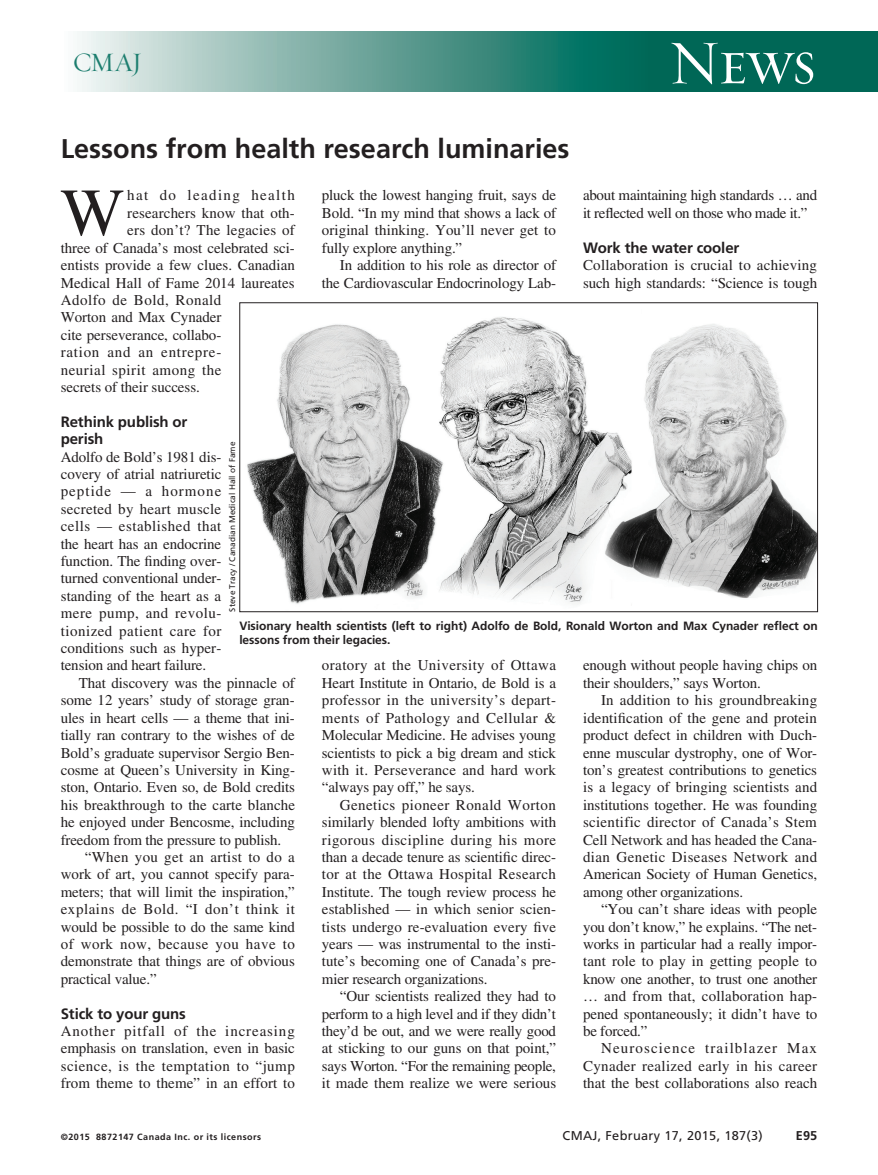
<style>
.page{position:relative;width:878px;height:1175px;background:#fff}
.page>*{position:absolute;margin:0;border:0;box-sizing:border-box;transform-origin:0 0}
.DC{font:67.5px "Times LT Std";color:#231f20}
.t1{font:63px "Requiem Display HTF Small Caps";color:#fff}
.T18{font:700 27px "Frutiger LT Std";color:#231f20}
.t2{font:27px "Requiem Display HTF Roman";color:#1d7e6f}
.PJ{font:15px/17.4px "Times LT Std";letter-spacing:-.01em;color:#231f20;text-align:justify}
.DC-2{font:15px "Times LT Std";letter-spacing:.005em;color:#231f20}
.PJ-2{font:15px/17.4px "Times LT Std";letter-spacing:.015em;color:#231f20}
.H1-News{font:700 15px/17.4px "Frutiger LT Std";letter-spacing:-.01em;color:#231f20}
.DC-3{font:15px "Times LT Std";letter-spacing:.035em;color:#231f20}
.DC-4{font:15px "Times LT Std";letter-spacing:.05em;color:#231f20}
.DC-5{font:15px "Times LT Std";letter-spacing:.09em;color:#231f20}
.t3{font:12.75px "Frutiger LT Std";letter-spacing:.025em;color:#231f20}
.t4{font:700 12.75px "Frutiger LT Std";color:#231f20}
.FIG{font:700 12px/14.2px "Frutiger LT Std";letter-spacing:-.005em;color:#231f20}
.t5{font:700 9px "Frutiger LT Std";letter-spacing:.05em;color:#231f20}
.PC{font:8.25px "Frutiger LT Std";color:#231f20}
</style>
<div class="page">
<div style="left:618px;top:32px;width:260px;height:60px;background:#006756"></div>
<div style="left:61px;top:32px;width:586px;height:60px;background:linear-gradient(to right,#f6f4f3,#00614f)"></div>
<img style="left:247px;top:317px;width:569px;height:287px">
<h3 class="t2" style="left:73px;top:46px;width:71px">CMAJ</h3>
<p class="T18" style="left:61px;top:133px;width:510px">Lessons from health research luminaries</p>
<h2 class="t1" style="left:668px;top:26px;width:150px">News</h2>
<p class="DC" style="left:60px;top:175px;width:65px">W</p>
<p class="DC-5" style="left:127px;top:187px;width:169px">hat do leading health</p>
<p class="PJ" style="left:322px;top:187px;width:236px">pluck the lowest hanging fruit, says de Bold. “In my mind that shows a lack of original thinking. You’ll never get to fully explore anything.”</p>
<p class="PJ" style="left:322px;top:256px;width:235px;text-align:right">In addition to his role as director of the Cardiovascular Endocrinology Lab-</p>
<p class="PJ" style="left:583px;top:187px;width:235px">about maintaining high standards … and it reflected well on those who made it.”</p>
<p class="H1-News" style="left:583px;top:239px;width:158px">Work the water cooler</p>
<p class="PJ-2" style="left:583px;top:256px;width:235px">Collaboration is crucial to achieving such high standards: “Science is tough</p>
<p class="DC-2" style="left:127px;top:204px;width:169px">researchers know that oth-</p>
<p class="DC-2" style="left:127px;top:222px;width:169px">ers don’t? The legacies of</p>
<p class="DC-2" style="left:61px;top:239px;width:236px">three of Canada’s most celebrated sci-</p>
<p class="DC-2" style="left:61px;top:257px;width:235px">entists provide a few clues. Canadian</p>
<p class="DC-2" style="left:61px;top:274px;width:235px">Medical Hall of Fame 2014 laureates</p>
<p class="DC-3" style="left:61px;top:291px;width:162px">Adolfo de Bold, Ronald</p>
<p class="DC-2" style="left:61px;top:309px;width:162px">Worton and Max Cynader</p>
<p class="DC-2" style="left:61px;top:326px;width:162px">cite perseverance, collabo-</p>
<p class="DC-4" style="left:61px;top:344px;width:162px">ration and an entrepre-</p>
<p class="DC-3" style="left:61px;top:361px;width:162px">neurial spirit among the</p>
<p class="DC-2" style="left:61px;top:378px;width:140px">secrets of their success.</p>
<p class="H1-News" style="left:61px;top:413px;width:128px">Rethink publish or perish</p>
<p class="PJ" style="left:61px;top:448px;width:162px">Adolfo de Bold’s 1981 dis&shy;covery of atrial natriuretic peptide — a hormone secreted by heart muscle cells — established that the heart has an endocrine function. The finding over&shy;turned conventional under&shy;standing of the heart as a mere pump, and revolu&shy;tionized patient care for conditions such as hyper&shy;tension and heart failure.</p>
<p class="PJ" style="left:61px;top:674px;width:236px;text-indent:18px">That discovery was the pinnacle of some 12 years’ study of storage gran&shy;ules in heart cells — a theme that ini&shy;tially ran contrary to the wishes of de Bold’s graduate supervisor Sergio Ben&shy;cosme at Queen’s University in King&shy;ston, Ontario. Even so, de Bold credits his breakthrough to the carte blanche he enjoyed under Bencosme, including freedom from the pressure to publish.</p>
<p class="PJ" style="left:61px;top:848px;width:236px;text-indent:24px">“When you get an artist to do a work of art, you cannot specify para&shy;meters; that will limit the inspiration,” explains de Bold. “I don’t think it would be possible to do the same kind of work now, because you have to demonstrate that things are of obvious practical value.”</p>
<p class="H1-News" style="left:61px;top:1004px;width:126px">Stick to your guns</p>
<p class="PJ" style="left:61px;top:1022px;width:236px">Another pitfall of the increasing emphasis on translation, even in basic science, is the temptation to “jump from theme to theme” in an effort to</p>
<p class="PC" style="left:227px;top:611px;width:171px;rotate:-90deg">Steve Tracy / Canadian Medical Hall of Fame</p>
<p class="FIG" style="left:239px;top:619px;width:580px">Visionary health scientists (left to right) Adolfo de Bold, Ronald Worton and Max Cynader reflect on lessons from their legacies.</p>
<p class="PJ" style="left:322px;top:656px;width:236px">oratory at the University of Ottawa Heart Institute in Ontario, de Bold is a professor in the university’s depart&shy;ments of Pathology and Cellular &amp; Molecular Medicine. He advises young scientists to pick a big dream and stick with it. Perseverance and hard work “always pay off,” he says.</p>
<p class="PJ" style="left:322px;top:796px;width:236px;text-indent:18px">Genetics pioneer Ronald Worton similarly blended lofty ambitions with rigorous discipline during his more than a decade tenure as scientific direc&shy;tor at the Ottawa Hospital Research Institute. The tough review process he established — in which senior scien&shy;tists undergo re-evaluation every five years — was instrumental to the insti&shy;tute’s becoming one of Canada’s pre&shy;mier research organizations.</p>
<p class="PJ" style="left:322px;top:987px;width:236px;text-indent:18px">“Our scientists realized they had to perform to a high level and if they didn’t they’d be out, and we were really good at sticking to our guns on that point,” says Worton. “For the remaining people, it made them realize we were serious</p>
<p class="PJ" style="left:583px;top:656px;width:235px">enough without people having chips on their shoulders,” says Worton.</p>
<p class="PJ" style="left:583px;top:691px;width:236px;text-indent:18px">In addition to his groundbreaking identification of the gene and protein product defect in children with Duch&shy;enne muscular dystrophy, one of Wor&shy;ton’s greatest contributions to genetics is a legacy of bringing scientists and institutions together. He was founding scientific director of Canada’s Stem Cell Network and has headed the Cana&shy;dian Genetic Diseases Network and American Society of Human Genetics, among other organizations.</p>
<p class="PJ" style="left:583px;top:900px;width:236px;text-indent:18px">“You can’t share ideas with people you don’t know,” he explains. “The net&shy;works in particular had a really impor&shy;tant role to play in getting people to know one another, to trust one another … and from that, collaboration hap&shy;pened spontaneously; it didn’t have to be forced.”</p>
<p class="PJ" style="left:583px;top:1039px;width:236px;text-indent:18px">Neuroscience trailblazer Max Cynader realized early in his career that the best collaborations also reach</p>
<p class="t5" style="left:61px;top:1131px;width:202px">©2015 8872147 Canada Inc. or its licensors</p>
<p class="t3" style="left:562px;top:1127px;width:202px">CMAJ, February 17, 2015, 187(3)</p>
<p class="t4" style="left:795px;top:1127px;width:23px">E95</p>
</div>
